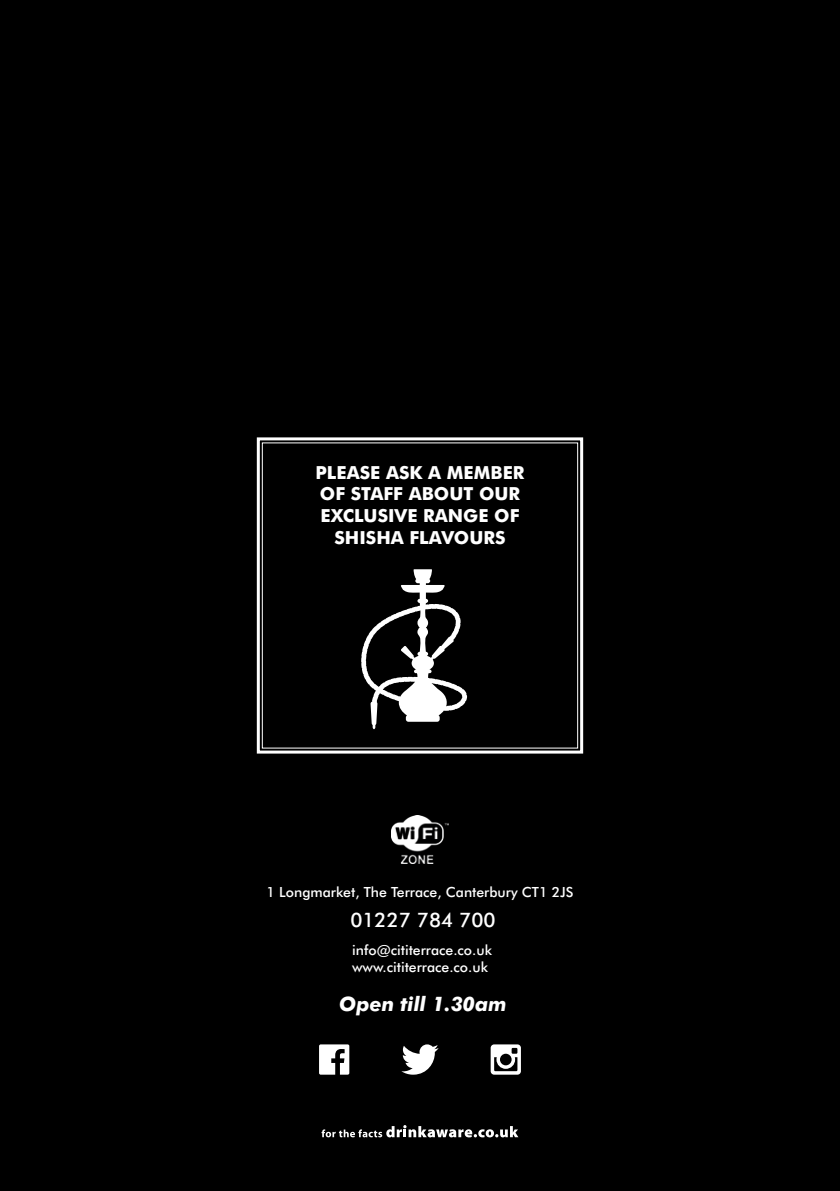
<style>
.page{position:relative;width:840px;height:1191px;background:#fff}
.page>*{position:absolute;margin:0;border:0;box-sizing:border-box;transform-origin:0 0}
.t1{font:italic 700 20px "Futura BT";color:#fff}
.t2{font:500 20px "Futura BT";color:#fff}
.t3{font:700 18px/21.6px "Futura BT";color:#fff;text-align:center}
.t4{font:500 14px/16.8px "Futura BT";color:#fff}
</style>
<div class="page">
<div style="left:0;top:0;width:839px;height:1191px;background:#000"></div>
<svg style="left:490px;top:1044px;width:30px;height:30px"></svg>
<svg style="left:319px;top:1044px;width:30px;height:30px"></svg>
<svg style="left:401px;top:1044px;width:37px;height:30px"></svg>
<svg style="left:321px;top:1125px;width:197px;height:12px"></svg>
<svg style="left:256px;top:437px;width:328px;height:317px"></svg>
<svg style="left:261px;top:442px;width:317px;height:307px"></svg>
<img style="left:391px;top:815px;width:57px;height:49px">
<p class="t3" style="left:315px;top:461px;width:210px">PLEASE ASK A MEMBER<br>OF STAFF ABOUT OUR<br>EXCLUSIVE RANGE OF<br>SHISHA FLAVOURS</p>
<p class="t4" style="left:266px;top:883px;width:308px">1 Longmarket, The Terrace, Canterbury CT1 2JS</p>
<h1 class="t2" style="left:350px;top:908px;width:146px">01227 784 700</h1>
<p class="t4" style="left:352px;top:941px;width:141px">info@cititerrace.co.uk www.cititerrace.co.uk</p>
<h1 class="t1" style="left:339px;top:991px;width:169px">Open till 1.30am</h1>
</div>
